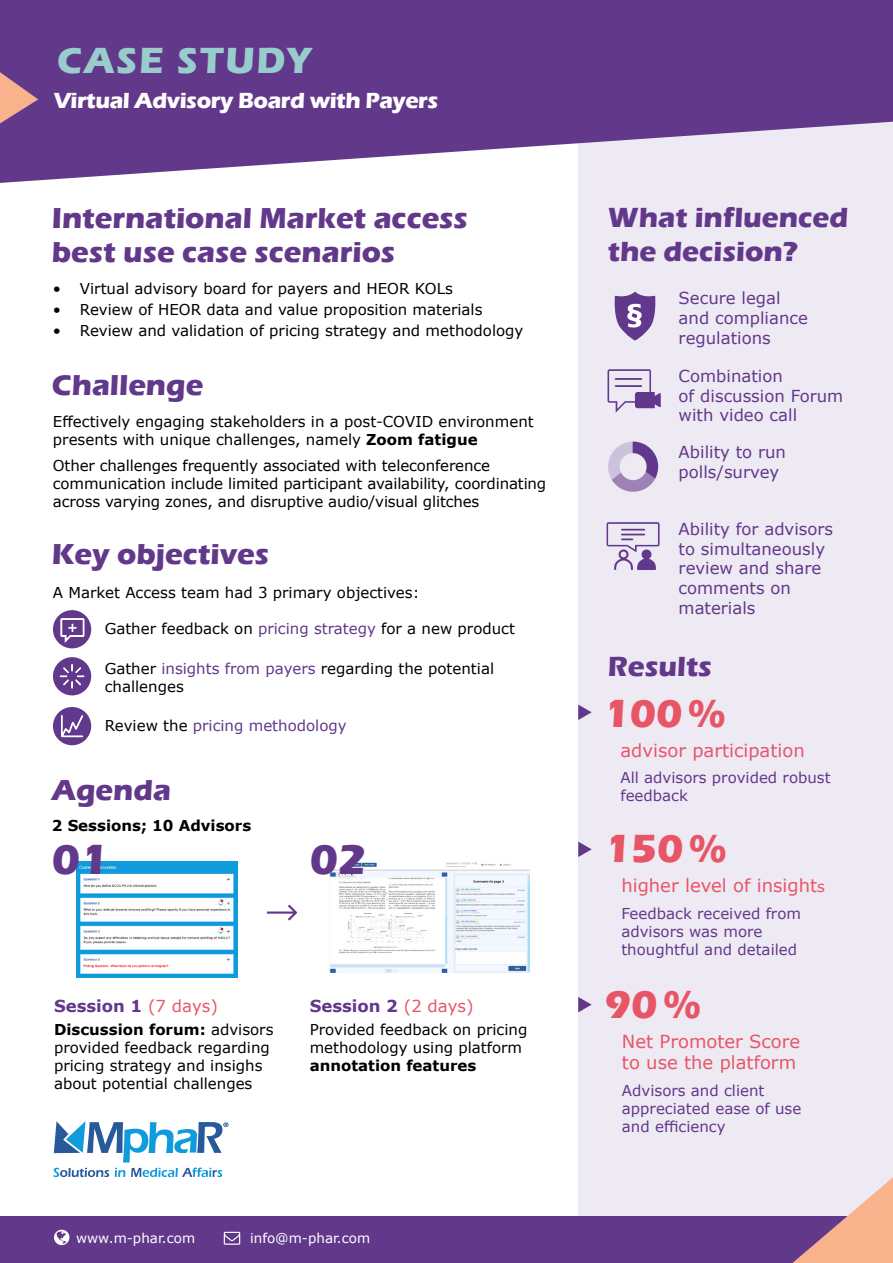
<style>
.page{position:relative;width:893px;height:1263px;background:#fff}
.page>*{position:absolute;margin:0;border:0;box-sizing:border-box;transform-origin:0 0}
.t1{font:700 43.5px "Eras ITC";color:#62388b}
.t2{font:700 40.5px "Eras ITC";color:#e85566}
.t3{font:700 37.5px "Eras ITC";letter-spacing:.05em;color:#9cc}
.t4{font:700 29.7px/34.2px "Eras ITC";color:#62388b}
.t5{font:700 28.5px/34.2px "Eras ITC";color:#62388b}
.t6{font:700 22.5px "Eras ITC";letter-spacing:-.02em;color:#fff}
.t7{font:18px/21.6px "Verdana";color:#e85566}
.t8{font:16.5px/19.8px "Verdana";color:#62388b}
.t9{font:700 16.5px "Verdana";color:#62388b}
.t10{font:15px/18px "Verdana";color:#000}
.t11{font:15px/18px "Verdana";color:#62388b}
.t12{font:700 15px "Verdana";color:#000}
.t13{font:13.5px "Verdana";color:#fff}
.s1{font-weight:700}
.s2{color:#62388b}
.s3{color:#000}
.s4{font-weight:400;color:#e85566}
.s5{font-size:15px}
</style>
<div class="page">
<div style="left:578px;top:94px;width:315px;height:1169px;background:#eeeaf4"></div>
<svg style="left:0;top:0;width:893px;height:183px;fill:#62388b"></svg>
<div style="left:0;top:1217px;width:893px;height:46px;background:#62388b"></div>
<svg style="left:0;top:72px;width:38px;height:51px;background:#ad768b"></svg>
<svg style="left:578px;top:704px;width:14px;height:16px"></svg>
<svg style="left:578px;top:841px;width:14px;height:16px"></svg>
<img style="left:329px;top:862px;width:200px;height:111px">
<img style="left:76px;top:861px;width:162px;height:116px">
<svg style="left:267px;top:904px;width:30px;height:17px"></svg>
<svg style="left:578px;top:997px;width:14px;height:15px"></svg>
<svg style="left:53px;top:1121px;width:176px;height:56px"></svg>
<svg style="left:54px;top:1230px;width:15px;height:15px"></svg>
<svg style="left:224px;top:1232px;width:16px;height:13px"></svg>
<svg style="left:614px;top:292px;width:42px;height:48px"></svg>
<svg style="left:607px;top:369px;width:54px;height:44px"></svg>
<svg style="left:607px;top:522px;width:53px;height:48px"></svg>
<svg style="left:608px;top:442px;width:50px;height:50px"></svg>
<div style="left:53px;top:707px;width:38px;height:38px;background:#61388c;border-radius:50%"></div>
<div style="left:53px;top:610px;width:38px;height:38px;background:#61388c;border-radius:50%"></div>
<div style="left:53px;top:657px;width:38px;height:38px;background:#61388c;border-radius:50%"></div>
<svg style="left:61px;top:715px;width:23px;height:23px"></svg>
<svg style="left:60px;top:618px;width:25px;height:25px"></svg>
<svg style="left:59px;top:664px;width:26px;height:25px"></svg>
<svg style="left:792px;top:1177px;width:101px;height:86px"></svg>
<h3 class="t3" style="left:57px;top:39px;width:256px">CASE STUDY</h3>
<h3 class="t6" style="left:54px;top:88px;width:386px">Virtual Advisory Board with Payers</h3>
<h3 class="t4" style="left:52px;top:201px;width:418px">International Market access best use case scenarios</h3>
<p class="t10" style="left:53px;top:280px;width:401px">• Virtual advisory board for payers and HEOR KOLs</p>
<p class="t10" style="left:53px;top:300px;width:431px">• Review of HEOR data and value proposition materials</p>
<p class="t10" style="left:53px;top:321px;width:472px">• Review and validation of pricing strategy and methodology</p>
<h3 class="t4" style="left:52px;top:368px;width:153px">Challenge</h3>
<p class="t10" style="left:53px;top:412px;width:482px">Effectively engaging stakeholders in a post-COVID environment presents with unique challenges, namely <span class="s1">Zoom fatigue</span></p>
<p class="t10" style="left:53px;top:457px;width:495px">Other challenges frequently associated with teleconference communication include limited participant availability, coordinating across varying zones, and disruptive audio/visual glitches</p>
<h3 class="t4" style="left:52px;top:537px;width:219px">Key objectives</h3>
<p class="t10" style="left:53px;top:584px;width:368px">A Market Access team had 3 primary objectives:</p>
<p class="t10" style="left:105px;top:620px;width:412px">Gather feedback on <span class="s2">pricing strategy</span> for a new product</p>
<p class="t10" style="left:105px;top:659px;width:391px">Gather <span class="s2">insights from payers</span> regarding the potential challenges</p>
<p class="t11" style="left:105px;top:716px;width:243px"><span class="s3">Review the</span> pricing methodology</p>
<h3 class="t4" style="left:52px;top:773px;width:121px">Agenda</h3>
<p class="t12" style="left:52px;top:815px;width:201px">2 Sessions; 10 Advisors</p>
<h1 class="t1" style="left:52px;top:835px;width:58px">01</h1>
<h1 class="t1" style="left:310px;top:835px;width:58px">02</h1>
<p class="t9" style="left:54px;top:995px;width:165px">Session 1 <span class="s4">(7 days)</span></p>
<p class="t10" style="left:54px;top:1020px;width:221px"><span class="s1">Discussion forum:</span> advisors provided feedback regarding pricing strategy and insighs about potential challenges</p>
<p class="t9" style="left:310px;top:995px;width:165px">Session 2 <span class="s4">(2 days)</span></p>
<p class="t10" style="left:310px;top:1020px;width:219px">Provided feedback on pricing methodology using platform</p>
<p class="t12" style="left:310px;top:1054px;width:168px">annotation features</p>
<p class="t13" style="left:76px;top:1229px;width:121px">www.m-phar.com</p>
<p class="t13" style="left:250px;top:1229px;width:122px">info@m-phar.com</p>
<h3 class="t5" style="left:608px;top:201px;width:242px">What influenced the decision?</h3>
<p class="t8" style="left:679px;top:288px;width:131px">Secure legal and compliance regulations</p>
<p class="t8" style="left:679px;top:366px;width:166px">Combination<br>of discussion Forum with video call</p>
<p class="t8" style="left:679px;top:442px;width:109px">Ability to run polls/survey</p>
<p class="t8" style="left:679px;top:519px;width:156px">Ability for advisors to simultaneously review and share comments on materials</p>
<h3 class="t5" style="left:608px;top:649px;width:106px">Results</h3>
<h2 class="t2" style="left:603px;top:690px;width:123px">100 %</h2>
<p class="t7" style="left:620px;top:739px;width:186px">advisor participation</p>
<p class="t11" style="left:620px;top:768px;width:212px">All advisors provided robust feedback</p>
<h2 class="t2" style="left:604px;top:825px;width:123px">150 %</h2>
<p class="t7" style="left:621px;top:874px;width:205px">higher level of insight<span class="s5">s</span></p>
<p class="t11" style="left:621px;top:904px;width:181px">Feedback received from advisors was more thoughtful and detailed</p>
<h2 class="t2" style="left:605px;top:981px;width:97px">90 %</h2>
<p class="t7" style="left:622px;top:1030px;width:180px">Net Promoter Score to use the platform</p>
<p class="t11" style="left:622px;top:1081px;width:181px">Advisors and client appreciated ease of use and efficiency</p>
</div>
